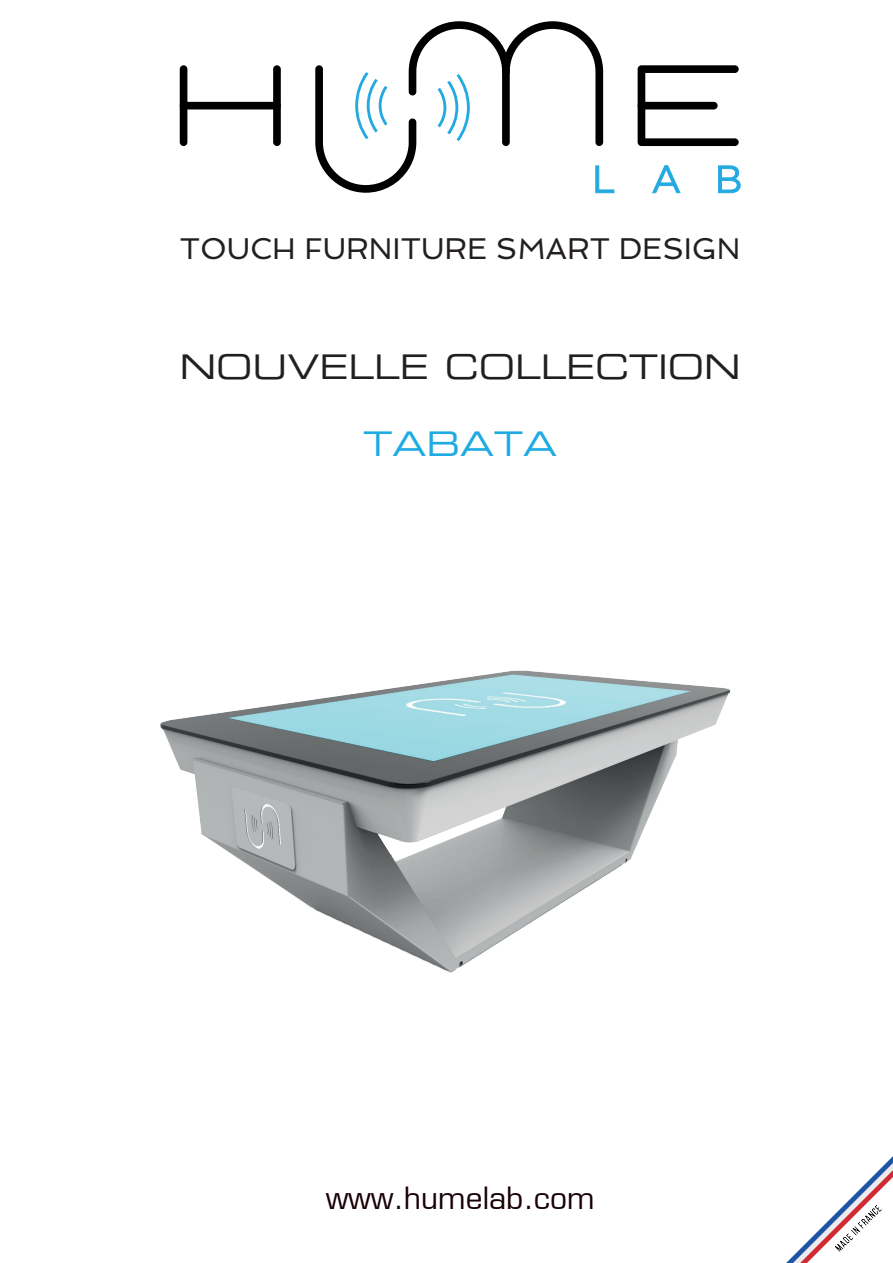
<style>
.page{position:relative;width:893px;height:1263px;background:#fff}
.page>*{position:absolute;margin:0;border:0;box-sizing:border-box;transform-origin:0 0}
.t1{font:33.45px "Eurostile Extended Two";color:#231f20}
.t2{font:33.45px "Eurostile Extended Two";color:#1eaae2}
.t3{font:30.15px "Spinnaker";color:#231f20}
.t4{font:30px "Eurostile";color:#190106}
</style>
<div class="page">
<svg style="left:652px;top:165px;width:29px;height:28px"></svg>
<svg style="left:718px;top:165px;width:23px;height:28px"></svg>
<div style="left:273px;top:65px;width:8px;height:81px;background:#000001;border-radius:4px"></div>
<div style="left:180px;top:65px;width:7px;height:81px;background:#000001;border-radius:4px"></div>
<div style="left:180px;top:102px;width:101px;height:7px;background:#000001;border-radius:4px"></div>
<svg style="left:638px;top:65px;width:101px;height:81px"></svg>
<svg style="left:315px;top:21px;width:299px;height:172px"></svg>
<img style="left:787px;top:1157px;width:106px;height:106px">
<img style="left:160px;top:670px;width:571px;height:303px">
<p class="t3" style="left:180px;top:230px;width:562px">TOUCH FURNITURE SMART DESIGN</p>
<p class="t1" style="left:180px;top:344px;width:562px">NOUVELLE COLLECTION</p>
<p class="t2" style="left:364px;top:421px;width:195px">TABATA</p>
<p class="t4" style="left:326px;top:1180px;width:270px">www.humelab.com</p>
</div>
